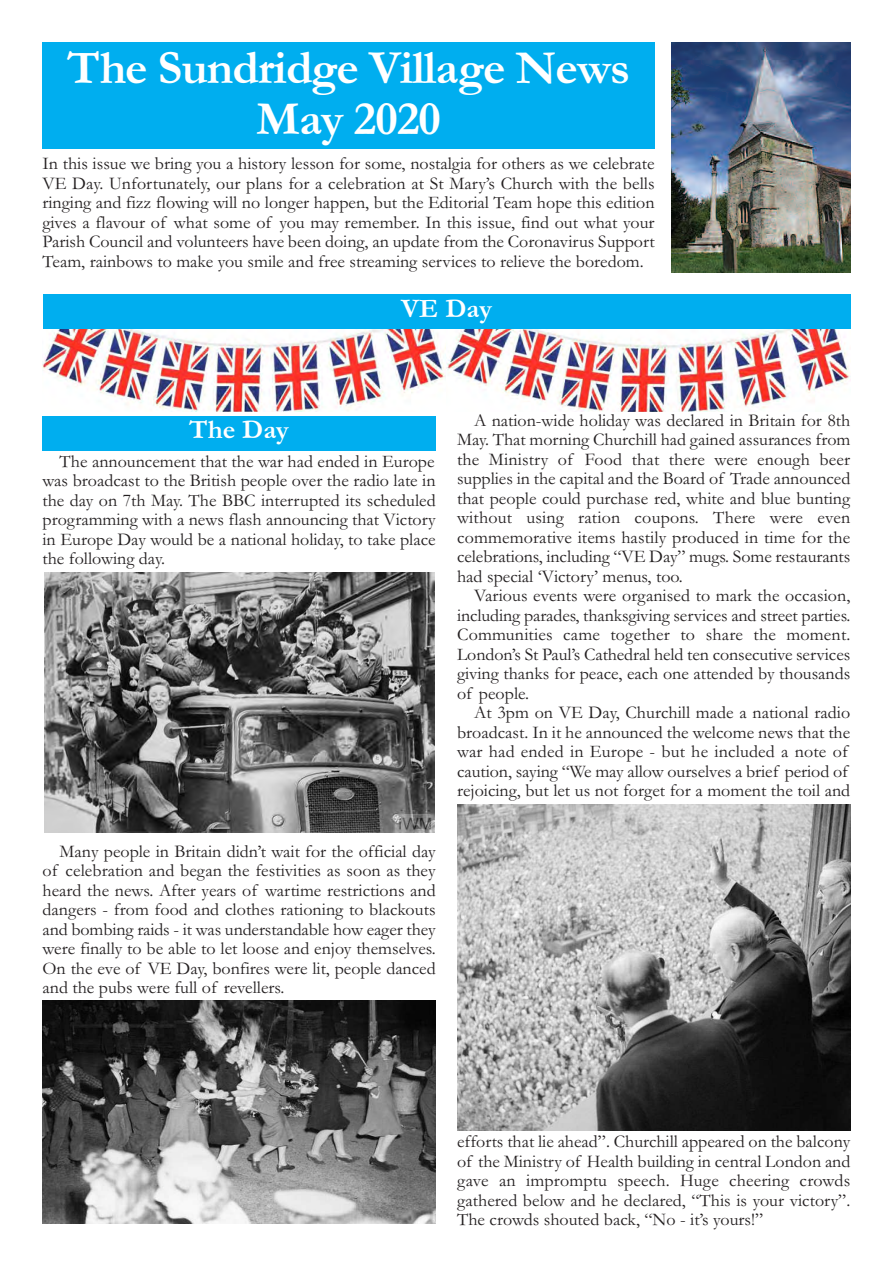
<style>
.page{position:relative;width:893px;height:1263px;background:#fff}
.page>*{position:absolute;margin:0;border:0;box-sizing:border-box;transform-origin:0 0}
.t1{font:700 48px/51px "Garamond";letter-spacing:-.02em;color:#fff;text-align:center}
.t2{font:700 27px "Garamond";color:#fff}
.t3{font:18px/19.5px "Garamond";color:#231f20;text-align:justify}
</style>
<div class="page">
<img style="left:672px;top:43px;width:178px;height:229px">
<div style="left:43px;top:43px;width:612px;height:106px;background:#00aeef"></div>
<div style="left:42px;top:416px;width:394px;height:34px;background:#00aeef"></div>
<img style="left:43px;top:329px;width:403px;height:82px">
<img style="left:446px;top:329px;width:404px;height:82px">
<div style="left:43px;top:295px;width:808px;height:34px;background:#00aeef"></div>
<img style="left:43px;top:1001px;width:393px;height:222px">
<img style="left:44px;top:573px;width:390px;height:259px">
<img style="left:457px;top:804px;width:394px;height:326px">
<h1 class="t1" style="left:67px;top:41px;width:564px">The Sundridge Village News<br>May 2020</h1>
<p class="t3" style="left:43px;top:153px;width:614px">In this issue we bring you a history lesson for some, nostalgia for others as we celebrate VE Day. Unfortunately, our plans for a celebration at St Mary’s Church with the bells ringing and fizz flowing will no longer happen, but the Editorial Team hope this edition gives a flavour of what some of you may remember. In this issue, find out what your Parish Council and volunteers have been doing, an update from the Coronavirus Support Team, rainbows to make you smile and free streaming services to relieve the boredom.</p>
<h2 class="t2" style="left:401px;top:291px;width:92px">VE Day</h2>
<h2 class="t2" style="left:189px;top:413px;width:101px">The Day</h2>
<p class="t3" style="left:457px;top:410px;width:395px;text-indent:17px">A nation-wide holiday was declared in Britain for 8th May. That morning Churchill had gained assurances from the Ministry of Food that there were enough beer supplies in the capital and the Board of Trade announced that people could purchase red, white and blue bunting without using ration coupons. There were even commemorative items hastily produced in time for the celebrations, including “VE Day” mugs. Some restaurants had special ‘Victory’ menus, too.</p>
<p class="t3" style="left:457px;top:585px;width:395px;text-indent:17px">Various events were organised to mark the occasion, including parades, thanksgiving services and street parties.<br>Communities came together to share the moment.<br>London’s St Paul’s Cathedral held ten consecutive services giving thanks for peace, each one attended by thousands of people.</p>
<p class="t3" style="left:457px;top:702px;width:395px;text-align:left;text-indent:17px">At 3pm on VE Day, Churchill made a national radio broadcast. In it he announced the welcome news that the war had ended in Europe - but he included a note of caution, saying “We may allow ourselves a brief period of rejoicing, but let us not forget for a moment the toil and</p>
<p class="t3" style="left:43px;top:451px;width:395px;text-indent:17px">The announcement that the war had ended in Europe was broadcast to the British people over the radio late in the day on 7th May. The BBC interrupted its scheduled programming with a news flash announcing that Victory in Europe Day would be a national holiday, to take place the following day.</p>
<p class="t3" style="left:43px;top:841px;width:395px;text-indent:17px">Many people in Britain didn’t wait for the official day of celebration and began the festivities as soon as they heard the news. After years of wartime restrictions and dangers - from food and clothes rationing to blackouts and bombing raids - it was understandable how eager they were finally to be able to let loose and enjoy themselves.<br>On the eve of VE Day, bonfires were lit, people danced and the pubs were full of revellers.</p>
<p class="t3" style="left:457px;top:1131px;width:395px">efforts that lie ahead”. Churchill appeared on the balcony of the Ministry of Health building in central London and gave an impromptu speech. Huge cheering crowds gathered below and he declared, “This is your victory”.<br>The crowds shouted back, “No - it’s yours!”</p>
</div>
